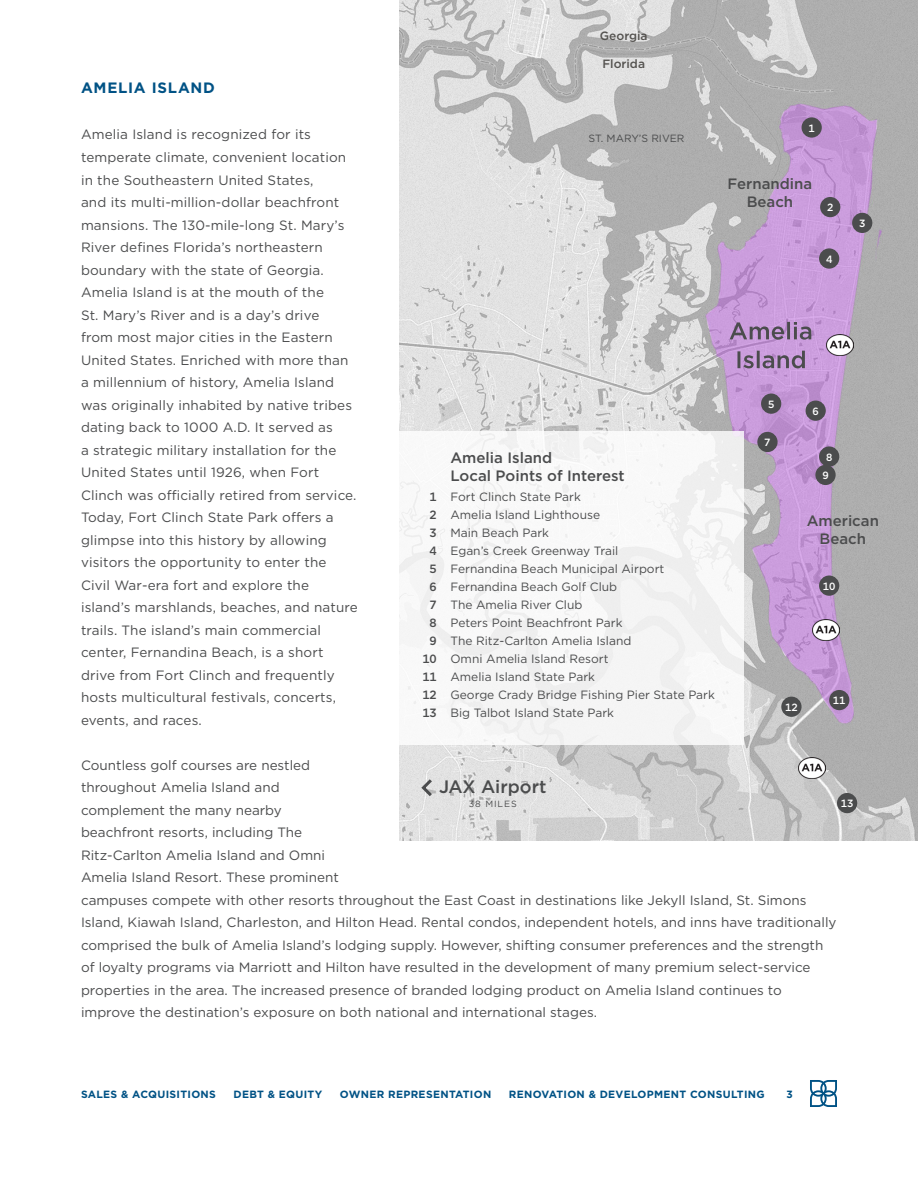
<style>
.page{position:relative;width:918px;height:1188px;background:#fff}
.page>*{position:absolute;margin:0;border:0;box-sizing:border-box;transform-origin:0 0}
.t1{font:500 18px "Gotham";color:#4b4c4d}
.t2{font:500 15px/18px "Gotham";color:#4b4c4d;text-align:center}
.t3{font:700 15px "Gotham";letter-spacing:.05em;color:#005285}
.t4{font:13.5px/22.5px "Gotham";color:#4b4c4d}
.t5{font:12px/18px "Gotham";color:#4b4c4d}
.t6{font:500 12px/18px "Gotham";color:#4b4c4d;text-align:center}
.t7{font:500 12px "Gotham";color:#54524f}
.t8{font:700 10.5px "Gotham";letter-spacing:.03em;color:#005285}
.t9{font:500 10.5px/18.3px "Gotham";color:#fff;text-align:center}
.t10{font:10.5px "Gotham";color:#4b4c4d}
.t11{font:9px "Gotham";letter-spacing:.1em;color:#4b4c4d}
</style>
<div class="page">
<svg style="left:810px;top:1080px;width:27px;height:27px"></svg>
<img style="left:400px;top:0;width:518px;height:840px">
<svg style="left:737px;top:351px;width:68px;height:17px"></svg>
<svg style="left:730px;top:322px;width:81px;height:18px"></svg>
<div style="left:802px;top:117px;width:20px;height:21px;background:#4b4c4d;border-radius:50%"></div>
<div style="left:820px;top:197px;width:20px;height:20px;background:#4b4c4d;border-radius:50%"></div>
<div style="left:852px;top:213px;width:20px;height:20px;background:#4b4c4d;border-radius:50%"></div>
<div style="left:819px;top:248px;width:20px;height:21px;background:#4b4c4d;border-radius:50%"></div>
<div style="left:761px;top:394px;width:20px;height:20px;background:#4b4c4d;border-radius:50%"></div>
<div style="left:806px;top:401px;width:20px;height:20px;background:#4b4c4d;border-radius:50%"></div>
<div style="left:757px;top:432px;width:21px;height:20px;background:#4b4c4d;border-radius:50%"></div>
<div style="left:819px;top:446px;width:20px;height:21px;background:#4b4c4d;border-radius:50%"></div>
<div style="left:815px;top:465px;width:21px;height:20px;background:#4b4c4d;border-radius:50%"></div>
<div style="left:819px;top:576px;width:20px;height:20px;background:#4b4c4d;border-radius:50%"></div>
<div style="left:829px;top:690px;width:20px;height:20px;background:#4b4c4d;border-radius:50%"></div>
<div style="left:781px;top:697px;width:21px;height:20px;background:#4b4c4d;border-radius:50%"></div>
<div style="left:837px;top:793px;width:20px;height:20px;background:#4b4c4d;border-radius:50%"></div>
<svg style="left:419px;top:777px;width:15px;height:21px"></svg>
<div style="left:400px;top:432px;width:344px;height:313px;background:#f8f8f8"></div>
<img style="left:799px;top:757px;width:27px;height:22px">
<img style="left:812px;top:619px;width:27px;height:22px">
<img style="left:827px;top:334px;width:27px;height:22px">
<p class="t7" style="left:600px;top:28px;width:49px">Georgia</p>
<p class="t7" style="left:602px;top:56px;width:44px">Florida</p>
<p class="t3" style="left:81px;top:78px;width:135px">AMELIA ISLAND</p>
<p class="t4" style="left:81px;top:123px;width:278px">Amelia Island is recognized for its temperate climate, convenient location in the Southeastern United States,<br>and its multi-million-dollar beachfront mansions. The 130-mile-long St. Mary’s River defines Florida’s northeastern boundary with the state of Georgia.<br>Amelia Island is at the mouth of the<br>St. Mary’s River and is a day’s drive<br>from most major cities in the Eastern United States. Enriched with more than a millennium of history, Amelia Island was originally inhabited by native tribes dating back to 1000 A.D. It served as<br>a strategic military installation for the United States until 1926, when Fort Clinch was officially retired from service.<br>Today, Fort Clinch State Park offers a glimpse into this history by allowing visitors the opportunity to enter the Civil War-era fort and explore the island’s marshlands, beaches, and nature trails. The island’s main commercial center, Fernandina Beach, is a short drive from Fort Clinch and frequently hosts multicultural festivals, concerts, events, and races.</p>
<p class="t4" style="left:81px;top:753px;width:757px">Countless golf courses are nestled<br>throughout Amelia Island and<br>complement the many nearby<br>beachfront resorts, including The<br>Ritz-Carlton Amelia Island and Omni<br>Amelia Island Resort. These prominent<br>campuses compete with other resorts throughout the East Coast in destinations like Jekyll Island, St. Simons Island, Kiawah Island, Charleston, and Hilton Head. Rental condos, independent hotels, and inns have traditionally comprised the bulk of Amelia Island’s lodging supply. However, shifting consumer preferences and the strength of loyalty programs via Marriott and Hilton have resulted in the development of many premium select-service properties in the area. The increased presence of branded lodging product on Amelia Island continues to improve the destination’s exposure on both national and international stages.</p>
<p class="t9" style="left:809px;top:119px;width:8px">1</p>
<p class="t10" style="left:589px;top:131px;width:97px">ST. MARY’S RIVER</p>
<p class="t2" style="left:728px;top:175px;width:86px">Fernandina<br>Beach</p>
<p class="t9" style="left:827px;top:198px;width:8px">2</p>
<p class="t9" style="left:859px;top:214px;width:8px">3</p>
<p class="t9" style="left:826px;top:250px;width:8px">4</p>
<p class="t9" style="left:768px;top:395px;width:8px">5</p>
<p class="t9" style="left:813px;top:402px;width:8px">6</p>
<p class="t9" style="left:764px;top:433px;width:8px">7</p>
<p class="t2" style="left:450px;top:448px;width:176px;text-align:left">Amelia Island<br>Local Points of Interest</p>
<p class="t9" style="left:822px;top:448px;width:11px">8<br>9</p>
<p class="t5" style="left:450px;top:487px;width:266px">Fort Clinch State Park<br>Amelia Island Lighthouse<br>Main Beach Park<br>Egan’s Creek Greenway Trail<br>Fernandina Beach Municipal Airport<br>Fernandina Beach Golf Club<br>The Amelia River Club<br>Peters Point Beachfront Park<br>The Ritz-Carlton Amelia Island<br>Omni Amelia Island Resort<br>Amelia Island State Park<br>George Crady Bridge Fishing Pier State Park<br>Big Talbot Island State Park</p>
<p class="t6" style="left:422px;top:487px;width:16px">1<br>2<br>3<br>4<br>5<br>6<br>7<br>8<br>9<br>10<br>11<br>12<br>13</p>
<p class="t2" style="left:807px;top:512px;width:74px">American<br>Beach</p>
<p class="t9" style="left:823px;top:577px;width:14px">10</p>
<p class="t9" style="left:833px;top:691px;width:14px">11</p>
<p class="t9" style="left:785px;top:698px;width:14px">12</p>
<h1 class="t1" style="left:439px;top:775px;width:109px">JAX Airport</h1>
<p class="t11" style="left:469px;top:798px;width:49px">38 MILES</p>
<p class="t9" style="left:841px;top:794px;width:14px">13</p>
<p class="t8" style="left:81px;top:1087px;width:136px">SALES &amp; ACQUISITIONS</p>
<p class="t8" style="left:234px;top:1087px;width:90px">DEBT &amp; EQUITY</p>
<p class="t8" style="left:340px;top:1087px;width:153px">OWNER REPRESENTATION</p>
<p class="t8" style="left:509px;top:1087px;width:257px">RENOVATION &amp; DEVELOPMENT CONSULTING</p>
<p class="t8" style="left:787px;top:1087px;width:8px">3</p>
</div>
